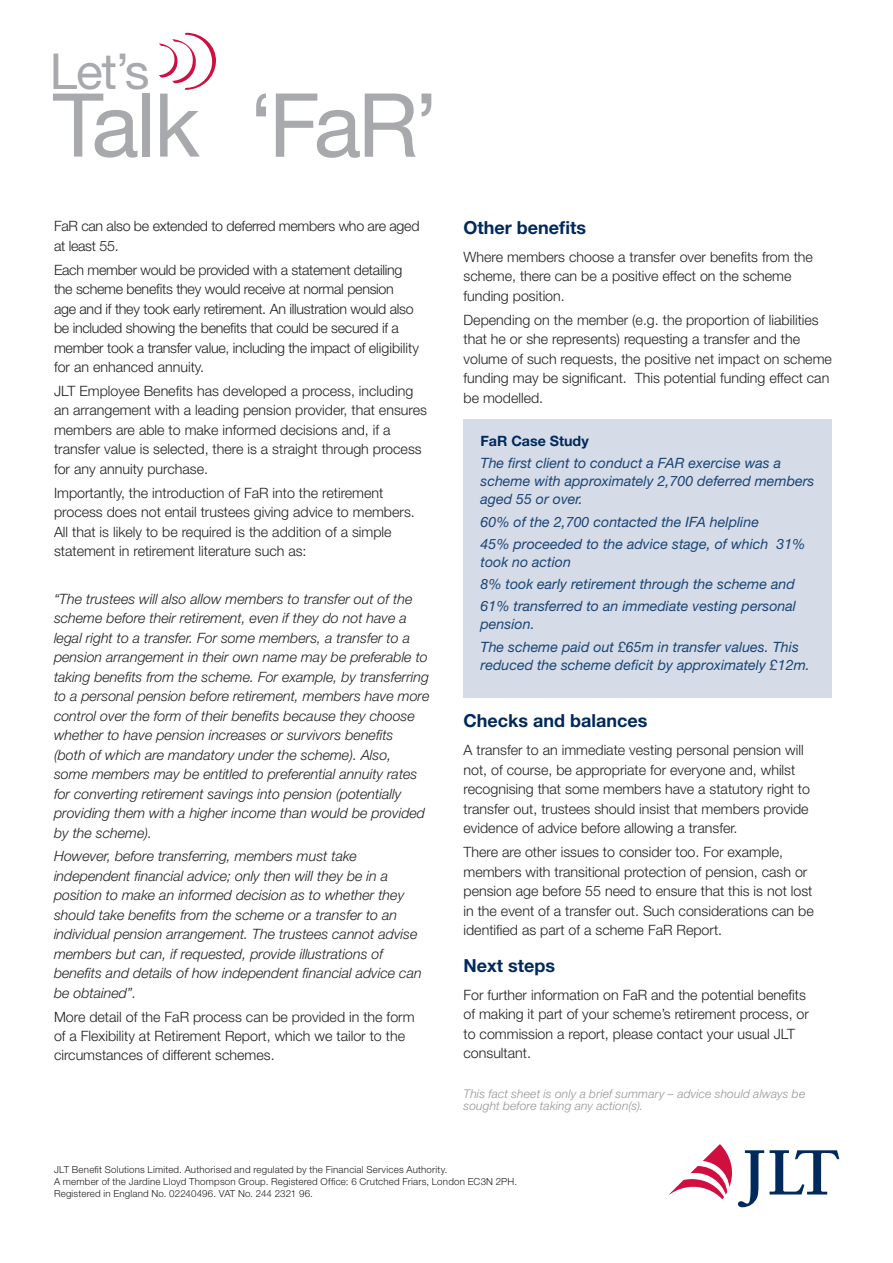
<style>
.page{position:relative;width:893px;height:1263px;background:#fff}
.page>*{position:absolute;margin:0;border:0;box-sizing:border-box;transform-origin:0 0}
.t1{font:88.5px "Helvetica Neue LT Std";color:#a8a9ad}
.t2{font:88.2px "Helvetica Neue LT Std";color:#a8a9ad}
.t3{font:49.65px "Helvetica Neue LT Std";color:#a8a9ad}
.t4{font:700 18px "Helvetica Neue LT Std";color:#00295c}
.t5{font:300 14.25px/19.5px "Helvetica Neue LT Std";color:#231f20}
.t6{font:italic 300 14.25px/19.5px "Helvetica Neue LT Std";color:#231f20}
.t7{font:italic 14.25px/22.2px "Helvetica Neue LT Std";color:#1a4574}
.t8{font:300 14.25px/19.5px "Helvetica Neue LT Std";letter-spacing:-.02em;color:#231f20}
.t9{font:700 14.25px "Helvetica Neue LT Std";color:#00295c}
.t10{font:italic 300 12px/12px "Helvetica Neue LT Std";letter-spacing:.015em;color:#939598}
.t11{font:300 9.75px/12px "Helvetica Neue LT Std";letter-spacing:.02em;color:#231f20}
</style>
<div class="page">
<div style="left:463px;top:419px;width:369px;height:278px;background:#d5dce8"></div>
<svg style="left:159px;top:33px;width:57px;height:57px"></svg>
<svg style="left:669px;top:1144px;width:170px;height:63px"></svg>
<h3 class="t3" style="left:50px;top:41px;width:101px">Let’s</h3>
<h2 class="t2" style="left:53px;top:73px;width:148px">Talk</h2>
<h1 class="t1" style="left:249px;top:72px;width:192px">‘FaR’</h1>
<p class="t8" style="left:54px;top:216px;width:367px">FaR can also be extended to deferred members who are aged at least 55.</p>
<p class="t8" style="left:54px;top:259px;width:366px">Each member would be provided with a statement detailing the scheme benefits they would receive at normal pension age and if they took early retirement. An illustration would also be included showing the benefits that could be secured if a member took a transfer value, including the impact of eligibility for an enhanced annuity.</p>
<p class="t5" style="left:54px;top:381px;width:374px">JLT Employee Benefits has developed a process, including an arrangement with a leading pension provider, that ensures members are able to make informed decisions and, if a transfer value is selected, there is a straight through process for any annuity purchase.</p>
<p class="t5" style="left:54px;top:482px;width:362px">Importantly, the introduction of FaR into the retirement process does not entail trustees giving advice to members.<br>All that is likely to be required is the addition of a simple statement in retirement literature such as:</p>
<p class="t6" style="left:54px;top:588px;width:377px">“The trustees will also allow members to transfer out of the scheme before their retirement, even if they do not have a legal right to a transfer. For some members, a transfer to a pension arrangement in their own name may be preferable to taking benefits from the scheme. For example, by transferring to a personal pension before retirement, members have more control over the form of their benefits because they choose whether to have pension increases or survivors benefits<br>(both of which are mandatory under the scheme). Also,<br>some members may be entitled to preferential annuity rates for converting retirement savings into pension (potentially providing them with a higher income than would be provided by the scheme).</p>
<p class="t6" style="left:54px;top:846px;width:369px">However, before transferring, members must take independent financial advice; only then will they be in a position to make an informed decision as to whether they should take benefits from the scheme or a transfer to an individual pension arrangement. The trustees cannot advise members but can, if requested, provide illustrations of benefits and details of how independent financial advice can be obtained”.</p>
<p class="t5" style="left:54px;top:1006px;width:362px">More detail of the FaR process can be provided in the form of a Flexibility at Retirement Report, which we tailor to the circumstances of different schemes.</p>
<p class="t4" style="left:463px;top:216px;width:124px">Other benefits</p>
<p class="t5" style="left:463px;top:247px;width:351px">Where members choose a transfer over benefits from the scheme, there can be a positive effect on the scheme funding position.</p>
<p class="t5" style="left:463px;top:310px;width:370px">Depending on the member (e.g. the proportion of liabilities that he or she represents) requesting a transfer and the volume of such requests, the positive net impact on scheme funding may be significant. This potential funding effect can be modelled.</p>
<p class="t9" style="left:480px;top:432px;width:110px">FaR Case Study</p>
<p class="t7" style="left:480px;top:454px;width:335px;line-height:18px">The first client to conduct a FAR exercise was a scheme with approximately 2,700 deferred members aged 55 or over.</p>
<p class="t7" style="left:480px;top:510px;width:326px">60% of the 2,700 contacted the IFA helpline<br>45% proceeded to the advice stage, of which 31%</p>
<p class="t7" style="left:480px;top:550px;width:317px">took no action<br>8% took early retirement through the scheme and<br>61% transferred to an immediate vesting personal</p>
<p class="t7" style="left:480px;top:613px;width:320px">pension.<br>The scheme paid out £65m in transfer values. This</p>
<p class="t7" style="left:480px;top:653px;width:331px">reduced the scheme deficit by approximately £12m.</p>
<p class="t4" style="left:463px;top:710px;width:185px">Checks and balances</p>
<p class="t5" style="left:463px;top:740px;width:348px">A transfer to an immediate vesting personal pension will not, of course, be appropriate for everyone and, whilst recognising that some members have a statutory right to transfer out, trustees should insist that members provide evidence of advice before allowing a transfer.</p>
<p class="t5" style="left:463px;top:842px;width:352px">There are other issues to consider too. For example, members with transitional protection of pension, cash or pension age before 55 need to ensure that this is not lost in the event of a transfer out. Such considerations can be identified as part of a scheme FaR Report.</p>
<p class="t4" style="left:463px;top:954px;width:93px">Next steps</p>
<p class="t5" style="left:463px;top:985px;width:347px">For further information on FaR and the potential benefits of making it part of your scheme’s retirement process, or to commission a report, please contact your usual JLT consultant.</p>
<p class="t10" style="left:463px;top:1088px;width:343px">This fact sheet is only a brief summary – advice should always be sought before taking any action(s).</p>
<p class="t11" style="left:54px;top:1163px;width:465px">JLT Benefit Solutions Limited. Authorised and regulated by the Financial Services Authority.<br>A member of the Jardine Lloyd Thompson Group. Registered Office: 6 Crutched Friars, London EC3N 2PH.<br>Registered in England No. 02240496. VAT No. 244 2321 96.</p>
</div>
